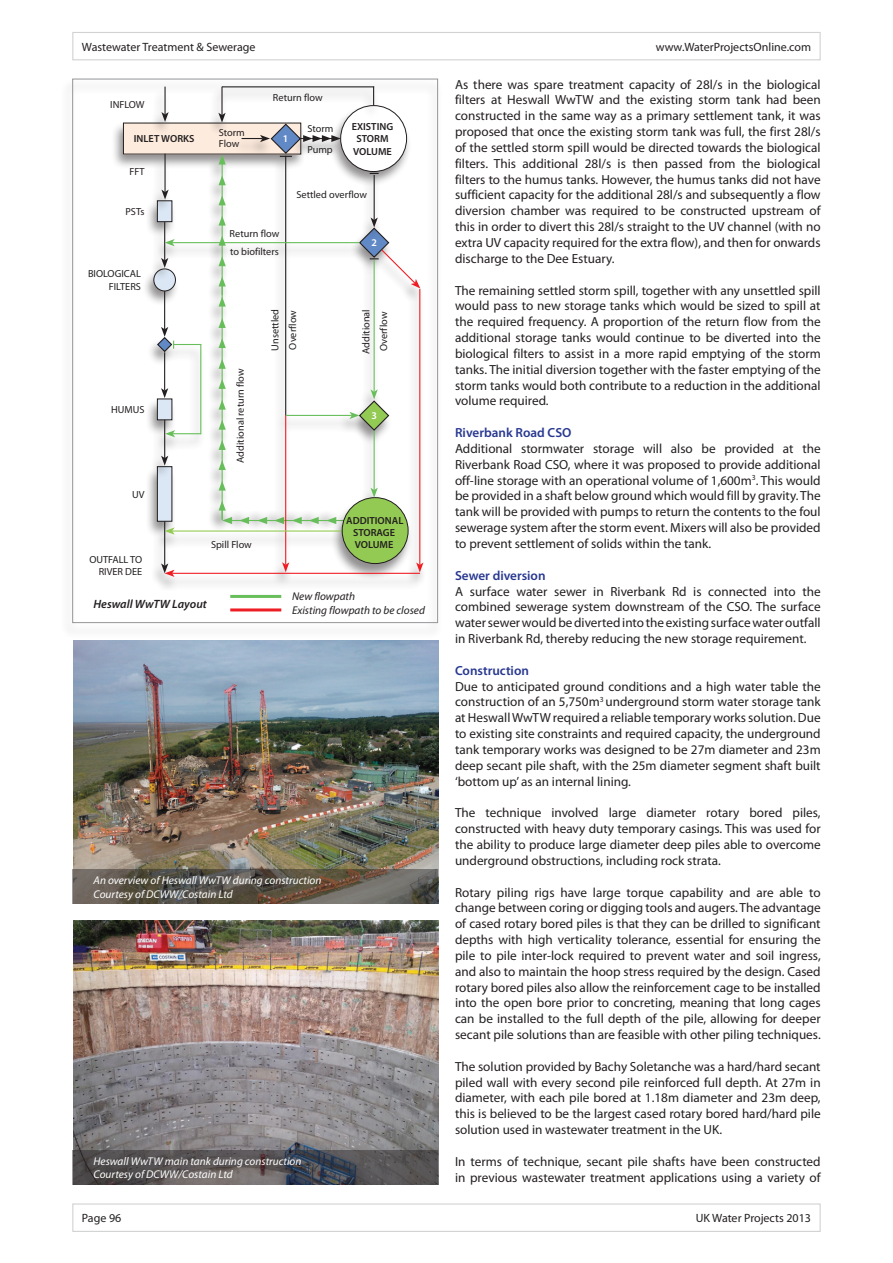
<style>
.page{position:relative;width:893px;height:1263px;background:#fff}
.page>*{position:absolute;margin:0;border:0;box-sizing:border-box;transform-origin:0 0}
.t1{font:13.2px/15.9px "Myriad Pro";color:#231f20;text-align:justify}
.t2{font:600 13.2px "Myriad Pro";color:#283890}
.t3{font:12px "Myriad Pro";color:#231f20}
.t4{font:italic 600 12px "Myriad Pro";color:#231f20}
.t5{font:italic 11.25px/13.5px "Myriad Pro";color:#fff}
.t6{font:italic 11.25px/13.5px "Myriad Pro";color:#231f20}
.t7{font:10.35px/17.7px "Myriad Pro";color:#231f20}
.t8{font:600 10.35px/12.3px "Myriad Pro";color:#231f20;text-align:center}
.t9{font:600 10.35px "Myriad Pro";color:#fff}
</style>
<div class="page">
<img style="left:73px;top:640px;width:366px;height:264px">
<div style="left:72px;top:32px;width:749px;height:28px;border:1px solid #d1d2d4"></div>
<div style="left:72px;top:1203px;width:749px;height:29px;border:1px solid #d1d2d4"></div>
<div style="left:60px;top:78px;width:383px;height:561px;background:#231f20;opacity:.5"></div>
<img style="left:73px;top:921px;width:366px;height:263px">
<svg style="left:72px;top:870px;width:366px;height:34px"></svg>
<svg style="left:72px;top:1150px;width:366px;height:34px"></svg>
<p class="t3" style="left:82px;top:39px;width:175px">Wastewater Treatment &amp; Sewerage</p>
<p class="t3" style="left:656px;top:39px;width:157px">www.WaterProjectsOnline.com</p>
<p class="t7" style="left:110px;top:95px;width:36px">INFLOW</p>
<p class="t8" style="left:134px;top:133px;width:62px">INLET WORKS</p>
<p class="t7" style="left:219px;top:127px;width:28px;line-height:10.6px">Storm<br>Flow</p>
<p class="t7" style="left:130px;top:163px;width:17px">FFT</p>
<p class="t7" style="left:125px;top:202px;width:21px">PSTs</p>
<p class="t7" style="left:273px;top:89px;width:51px">Return flow</p>
<p class="t7" style="left:307px;top:118px;width:28px;line-height:20.5px">Storm<br>Pump</p>
<p class="t9" style="left:283px;top:132px;width:7px">1</p>
<p class="t8" style="left:352px;top:120px;width:43px">EXISTING<br>STORM<br>VOLUME</p>
<p class="t7" style="left:296px;top:185px;width:72px">Settled overflow</p>
<p class="t7" style="left:88px;top:268px;width:54px;line-height:12.3px;text-align:right">BIOLOGICAL<br>FILTERS</p>
<p class="t7" style="left:111px;top:400px;width:35px">HUMUS</p>
<p class="t7" style="left:132px;top:485px;width:14px">UV</p>
<p class="t7" style="left:89px;top:553px;width:54px;line-height:12.3px;text-align:right">OUTFALL TO<br>RIVER DEE</p>
<p class="t7" style="left:230px;top:225px;width:51px">Return flow to biofilters</p>
<p class="t9" style="left:371px;top:236px;width:7px">2</p>
<p class="t7" style="left:231px;top:463px;width:96px;rotate:-90deg">Additional return flow</p>
<p class="t7" style="left:266px;top:351px;width:43px;rotate:-90deg">Unsettled<br>Overflow</p>
<p class="t7" style="left:357px;top:354px;width:46px;rotate:-90deg">Additional<br>Overflow</p>
<p class="t9" style="left:372px;top:409px;width:7px">3</p>
<p class="t7" style="left:211px;top:536px;width:42px">Spill Flow</p>
<p class="t8" style="left:346px;top:514px;width:59px">ADDITIONAL<br>STORAGE<br>VOLUME</p>
<p class="t4" style="left:94px;top:596px;width:115px">Heswall WwTW Layout</p>
<p class="t6" style="left:292px;top:590px;width:134px">New flowpath<br>Existing flowpath to be closed</p>
<p class="t5" style="left:94px;top:873px;width:229px">An overview of Heswall WwTW during construction<br>Courtesy of DCWW/Costain Ltd</p>
<p class="t5" style="left:94px;top:1154px;width:209px">Heswall WwTW main tank during construction<br>Courtesy of DCWW/Costain Ltd</p>
<p class="t1" style="left:455px;top:76px;width:367px">As there was spare treatment capacity of 28l/s in the biological filters at Heswall WwTW and the existing storm tank had been constructed in the same way as a primary settlement tank, it was proposed that once the existing storm tank was full, the first 28l/s of the settled storm spill would be directed towards the biological filters. This additional 28l/s is then passed from the biological filters to the humus tanks. However, the humus tanks did not have sufficient capacity for the additional 28l/s and subsequently a flow diversion chamber was required to be constructed upstream of this in order to divert this 28l/s straight to the UV channel (with no extra UV capacity required for the extra flow), and then for onwards discharge to the Dee Estuary.</p>
<p class="t1" style="left:455px;top:282px;width:367px">The remaining settled storm spill, together with any unsettled spill would pass to new storage tanks which would be sized to spill at the required frequency. A proportion of the return flow from the additional storage tanks would continue to be diverted into the biological filters to assist in a more rapid emptying of the storm tanks. The initial diversion together with the faster emptying of the storm tanks would both contribute to a reduction in the additional volume required.</p>
<p class="t2" style="left:455px;top:424px;width:118px">Riverbank Road CSO</p>
<p class="t1" style="left:455px;top:440px;width:367px">Additional stormwater storage will also be provided at the Riverbank Road CSO, where it was proposed to provide additional off-line storage with an operational volume of 1,600m<sup>3</sup>. This would be provided in a shaft below ground which would fill by gravity. The tank will be provided with pumps to return the contents to the foul sewerage system after the storm event. Mixers will also be provided to prevent settlement of solids within the tank.</p>
<p class="t2" style="left:455px;top:567px;width:92px">Sewer diversion</p>
<p class="t1" style="left:455px;top:583px;width:367px">A surface water sewer in Riverbank Rd is connected into the combined sewerage system downstream of the CSO. The surface water sewer would be diverted into the existing surface water outfall in Riverbank Rd, thereby reducing the new storage requirement.</p>
<p class="t2" style="left:455px;top:662px;width:76px">Construction</p>
<p class="t1" style="left:455px;top:678px;width:367px">Due to anticipated ground conditions and a high water table the construction of an 5,750m<sup>3</sup> underground storm water storage tank at Heswall WwTW required a reliable temporary works solution. Due to existing site constraints and required capacity, the underground tank temporary works was designed to be 27m diameter and 23m deep secant pile shaft, with the 25m diameter segment shaft built ‘bottom up’ as an internal lining.</p>
<p class="t1" style="left:455px;top:805px;width:367px">The technique involved large diameter rotary bored piles, constructed with heavy duty temporary casings. This was used for the ability to produce large diameter deep piles able to overcome underground obstructions, including rock strata.</p>
<p class="t1" style="left:455px;top:884px;width:367px">Rotary piling rigs have large torque capability and are able to change between coring or digging tools and augers. The advantage of cased rotary bored piles is that they can be drilled to significant depths with high verticality tolerance, essential for ensuring the pile to pile inter-lock required to prevent water and soil ingress, and also to maintain the hoop stress required by the design. Cased rotary bored piles also allow the reinforcement cage to be installed into the open bore prior to concreting, meaning that long cages can be installed to the full depth of the pile, allowing for deeper secant pile solutions than are feasible with other piling techniques.</p>
<p class="t1" style="left:455px;top:1058px;width:367px">The solution provided by Bachy Soletanche was a hard/hard secant piled wall with every second pile reinforced full depth. At 27m in diameter, with each pile bored at 1.18m diameter and 23m deep, this is believed to be the largest cased rotary bored hard/hard pile solution used in wastewater treatment in the UK.</p>
<p class="t1" style="left:455px;top:1153px;width:367px">In terms of technique, secant pile shafts have been constructed in previous wastewater treatment applications using a variety of</p>
<p class="t3" style="left:82px;top:1211px;width:41px">Page 96</p>
<p class="t3" style="left:696px;top:1211px;width:117px">UK Water Projects 2013</p>
</div>
